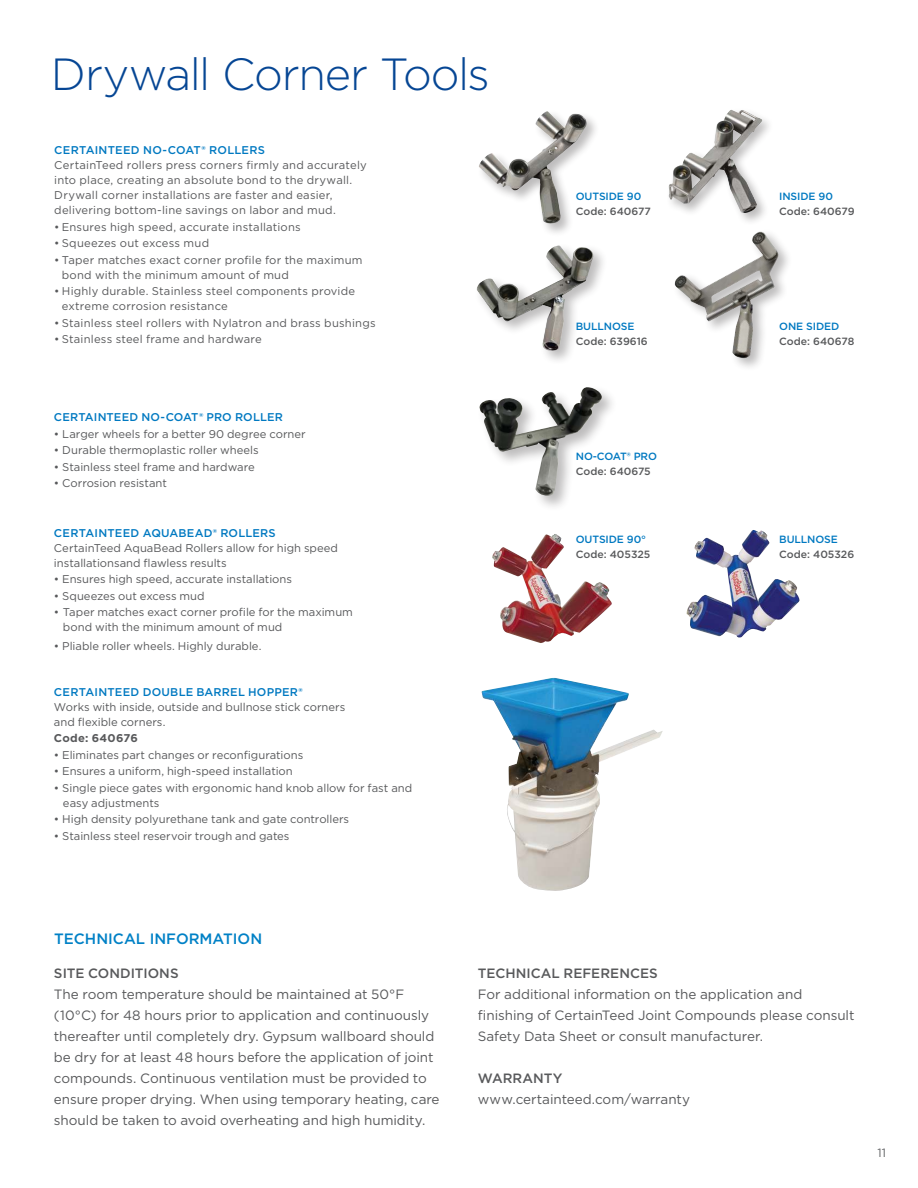
<style>
.page{position:relative;width:918px;height:1188px;background:#fff}
.page>*{position:absolute;margin:0;border:0;box-sizing:border-box;transform-origin:0 0}
.t1{font:300 45px "Gotham";letter-spacing:-.025em;color:#064694}
.t2{font:500 15px "Gotham";color:#0081c6}
.t3{font:13.5px/21px "Gotham";letter-spacing:-.005em;color:#58595b}
.t4{font:500 13.5px "Gotham";color:#58595b}
.t5{font:12px "Gotham";color:#636466}
.t6{font:11.25px/15px "Gotham";color:#58595b}
.t7{font:11.25px/15px "Gotham";letter-spacing:.02em;color:#58595b}
.t8{font:500 11.25px "Gotham";letter-spacing:.015em;color:#0079c1}
.t9{font:700 11.25px "Gotham";letter-spacing:.02em;color:#58595b}
.t10{font:500 10.5px "Gotham";color:#58595b}
.t11{font:500 10.5px "Gotham";letter-spacing:-.01em;color:#0079c1}
</style>
<div class="page">
<img style="left:481px;top:678px;width:182px;height:213px">
<img style="left:492px;top:534px;width:120px;height:109px">
<img style="left:686px;top:530px;width:114px;height:108px">
<div style="left:474px;top:243px;width:134px;height:122px;background:#231f20;opacity:.3"></div>
<img style="left:477px;top:245px;width:117px;height:106px">
<div style="left:673px;top:229px;width:120px;height:143px;background:#231f20;opacity:.3"></div>
<img style="left:675px;top:231px;width:105px;height:128px">
<div style="left:477px;top:109px;width:123px;height:128px;background:#231f20;opacity:.3"></div>
<img style="left:479px;top:111px;width:108px;height:113px">
<div style="left:667px;top:108px;width:108px;height:118px;background:#231f20;opacity:.3"></div>
<img style="left:669px;top:110px;width:93px;height:103px">
<div style="left:477px;top:384px;width:140px;height:127px;background:#231f20;opacity:.3"></div>
<img style="left:479px;top:388px;width:123px;height:108px">
<h1 class="t1" style="left:51px;top:54px;width:440px">Drywall Corner Tools</h1>
<p class="t8" style="left:54px;top:145px;width:212px">CERTAINTEED NO-COAT® ROLLERS</p>
<p class="t7" style="left:54px;top:158px;width:314px">CertainTeed rollers press corners firmly and accurately into place, creating an absolute bond to the drywall.<br>Drywall corner installations are faster and easier, delivering bottom-line savings on labor and mud.</p>
<p class="t6" style="left:54px;top:220px;width:248px">• Ensures high speed, accurate installations</p>
<p class="t7" style="left:54px;top:236px;width:156px">• Squeezes out excess mud</p>
<p class="t7" style="left:62px;top:253px;width:302px;text-indent:-8px">• Taper matches exact corner profile for the maximum bond with the minimum amount of mud</p>
<p class="t7" style="left:62px;top:284px;width:295px;text-indent:-8px">• Highly durable. Stainless steel components provide extreme corrosion resistance</p>
<p class="t7" style="left:54px;top:316px;width:323px">• Stainless steel rollers with Nylatron and brass bushings</p>
<p class="t7" style="left:54px;top:332px;width:209px">• Stainless steel frame and hardware</p>
<p class="t8" style="left:54px;top:412px;width:230px">CERTAINTEED NO-COAT® PRO ROLLER</p>
<p class="t6" style="left:54px;top:427px;width:253px">• Larger wheels for a better 90 degree corner</p>
<p class="t6" style="left:54px;top:443px;width:206px">• Durable thermoplastic roller wheels</p>
<p class="t6" style="left:54px;top:460px;width:202px">• Stainless steel frame and hardware</p>
<p class="t6" style="left:54px;top:476px;width:114px">• Corrosion resistant</p>
<p class="t8" style="left:54px;top:528px;width:223px">CERTAINTEED AQUABEAD® ROLLERS</p>
<p class="t6" style="left:54px;top:541px;width:285px">CertainTeed AquaBead Rollers allow for high speed installationsand flawless results</p>
<p class="t6" style="left:54px;top:573px;width:240px">• Ensures high speed, accurate installations</p>
<p class="t6" style="left:54px;top:589px;width:152px">• Squeezes out excess mud</p>
<p class="t6" style="left:63px;top:606px;width:291px;line-height:14.2px;text-indent:-9px">• Taper matches exact corner profile for the maximum bond with the minimum amount of mud</p>
<p class="t6" style="left:54px;top:640px;width:209px">• Pliable roller wheels. Highly durable.</p>
<p class="t8" style="left:54px;top:687px;width:250px">CERTAINTEED DOUBLE BARREL HOPPER®</p>
<p class="t6" style="left:54px;top:700px;width:293px">Works with inside, outside and bullnose stick corners and flexible corners.</p>
<p class="t9" style="left:54px;top:733px;width:85px">Code: 640676</p>
<p class="t6" style="left:54px;top:748px;width:251px">• Eliminates part changes or reconfigurations</p>
<p class="t6" style="left:54px;top:764px;width:240px">• Ensures a uniform, high-speed installation</p>
<p class="t6" style="left:63px;top:781px;width:351px;text-indent:-9px">• Single piece gates with ergonomic hand knob allow for fast and easy adjustments</p>
<p class="t6" style="left:54px;top:812px;width:297px">• High density polyurethane tank and gate controllers</p>
<p class="t6" style="left:54px;top:829px;width:237px">• Stainless steel reservoir trough and gates</p>
<p class="t11" style="left:576px;top:191px;width:67px">OUTSIDE 90</p>
<p class="t10" style="left:576px;top:206px;width:77px">Code: 640677</p>
<p class="t11" style="left:576px;top:321px;width:60px">BULLNOSE</p>
<p class="t10" style="left:576px;top:336px;width:73px">Code: 639616</p>
<p class="t11" style="left:576px;top:452px;width:83px">NO-COAT® PRO</p>
<p class="t10" style="left:576px;top:467px;width:77px">Code: 640675</p>
<p class="t11" style="left:576px;top:535px;width:72px">OUTSIDE 90°</p>
<p class="t10" style="left:576px;top:550px;width:76px">Code: 405325</p>
<p class="t11" style="left:779px;top:191px;width:55px">INSIDE 90</p>
<p class="t10" style="left:779px;top:206px;width:77px">Code: 640679</p>
<p class="t11" style="left:779px;top:321px;width:62px">ONE SIDED</p>
<p class="t10" style="left:779px;top:336px;width:77px">Code: 640678</p>
<p class="t11" style="left:779px;top:535px;width:60px">BULLNOSE</p>
<p class="t10" style="left:779px;top:550px;width:77px">Code: 405326</p>
<h2 class="t2" style="left:54px;top:932px;width:210px">TECHNICAL INFORMATION</h2>
<p class="t4" style="left:54px;top:967px;width:126px">SITE CONDITIONS</p>
<p class="t3" style="left:54px;top:984px;width:387px">The room temperature should be maintained at 50°F (10°C) for 48 hours prior to application and continuously thereafter until completely dry. Gypsum wallboard should be dry for at least 48 hours before the application of joint compounds. Continuous ventilation must be provided to ensure proper drying. When using temporary heating, care should be taken to avoid overheating and high humidity.</p>
<p class="t4" style="left:478px;top:967px;width:181px">TECHNICAL REFERENCES</p>
<p class="t3" style="left:478px;top:984px;width:378px">For additional information on the application and finishing of CertainTeed Joint Compounds please consult<br>Safety Data Sheet or consult manufacturer.</p>
<p class="t4" style="left:478px;top:1072px;width:86px">WARRANTY</p>
<p class="t3" style="left:478px;top:1089px;width:214px">www.certainteed.com/warranty</p>
<p class="t5" style="left:877px;top:1148px;width:10px">11</p>
</div>
